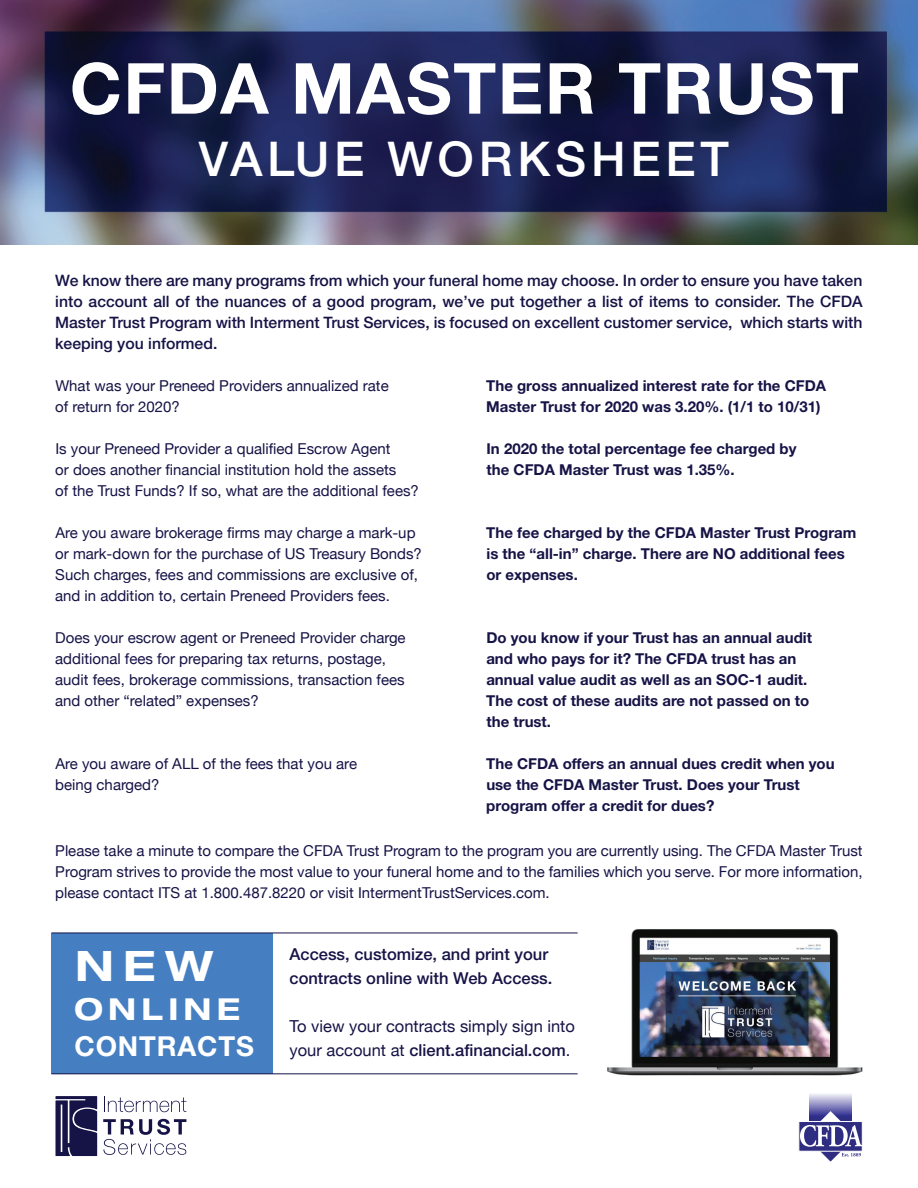
<style>
.page{position:relative;width:918px;height:1188px;background:#fff}
.page>*{position:absolute;margin:0;border:0;box-sizing:border-box;transform-origin:0 0}
.t1{font:700 70.5px "Helvetica Neue";letter-spacing:.02em;color:#fff}
.t2{font:500 48px "Helvetica Neue";letter-spacing:.1em;color:#fff}
.t3{font:700 expanded 42px "Helvetica Neue";color:#fff}
.t4{font:700 expanded 30.3px "Helvetica Neue";letter-spacing:.17em;color:#fff}
.t5{font:700 27.6px "Helvetica Neue";letter-spacing:.03em;color:#fff}
.t6{font:16.5px/24px "Helvetica Neue";color:#161346}
.t7{font:500 16.5px/24px "Helvetica Neue";color:#161346}
.t8{font:500 15.75px/21px "Helvetica Neue";color:#161346;text-align:justify}
.t9{font:15px/21px "Helvetica Neue";color:#161346}
.t10{font:700 15px/21px "Helvetica Neue";color:#161346}
.s1{font-weight:500}
</style>
<div class="page">
<div style="left:51px;top:933px;width:222px;height:141px;background:#467fc1"></div>
<img style="left:0;top:0;width:918px;height:245px">
<svg style="left:104px;top:1097px;width:82px;height:15px"></svg>
<svg style="left:103px;top:1119px;width:83px;height:36px"></svg>
<svg style="left:55px;top:1096px;width:42px;height:60px;background:#33305d"></svg>
<svg style="left:809px;top:1094px;width:43px;height:17px"></svg>
<svg style="left:798px;top:1122px;width:2px;height:30px"></svg>
<svg style="left:800px;top:1111px;width:63px;height:51px"></svg>
<hr style="left:51px;top:933px;width:527px;height:1px;background:#161346">
<hr style="left:51px;top:1073px;width:527px;height:1px;background:#161346">
<img style="left:607px;top:929px;width:256px;height:147px">
<h1 class="t1" style="left:70px;top:45px;width:791px">CFDA MASTER TRUST</h1>
<h2 class="t2" style="left:199px;top:131px;width:532px">VALUE WORKSHEET</h2>
<p class="t8" style="left:55px;top:270px;width:809px">We know there are many programs from which your funeral home may choose. In order to ensure you have taken into account all of the nuances of a good program, we’ve put together a list of items to consider. The CFDA Master Trust Program with Interment Trust Services, is focused on excellent customer service, which starts with keeping you informed.</p>
<p class="t9" style="left:55px;top:376px;width:335px">What was your Preneed Providers annualized rate of return for 2020?</p>
<p class="t9" style="left:55px;top:439px;width:365px">Is your Preneed Provider a qualified Escrow Agent<br>or does another financial institution hold the assets<br>of the Trust Funds? If so, what are the additional fees?</p>
<p class="t9" style="left:55px;top:523px;width:368px">Are you aware brokerage firms may charge a mark-up or mark-down for the purchase of US Treasury Bonds?<br>Such charges, fees and commissions are exclusive of, and in addition to, certain Preneed Providers fees.</p>
<p class="t9" style="left:55px;top:628px;width:352px">Does your escrow agent or Preneed Provider charge additional fees for preparing tax returns, postage, audit fees, brokerage commissions, transaction fees and other “related” expenses?</p>
<p class="t10" style="left:486px;top:375px;width:341px">The gross annualized interest rate for the CFDA<br>Master Trust for 2020 was 3.20%. (1/1 to 10/31)</p>
<p class="t10" style="left:487px;top:438px;width:312px">In 2020 the total percentage fee charged by the CFDA Master Trust was 1.35%.</p>
<p class="t10" style="left:486px;top:522px;width:372px">The fee charged by the CFDA Master Trust Program is the “all-in” charge. There are NO additional fees or expenses.</p>
<p class="t10" style="left:486px;top:627px;width:327px">Do you know if your Trust has an annual audit and who pays for it? The CFDA trust has an annual value audit as well as an SOC-1 audit.<br>The cost of these audits are not passed on to the trust.</p>
<p class="t10" style="left:486px;top:753px;width:350px">The CFDA offers an annual dues credit when you use the CFDA Master Trust. Does your Trust program offer a credit for dues?</p>
<p class="t9" style="left:55px;top:841px;width:809px;text-align:justify">Please take a minute to compare the CFDA Trust Program to the program you are currently using. The CFDA Master Trust Program strives to provide the most value to your funeral home and to the families which you serve. For more information, please contact ITS at 1.800.487.8220 or visit IntermentTrustServices.com.</p>
<p class="t9" style="left:55px;top:754px;width:303px">Are you aware of ALL of the fees that you are being charged?</p>
<h3 class="t3" style="left:75px;top:940px;width:140px">NEW</h3>
<h3 class="t4" style="left:75px;top:990px;width:167px">ONLINE</h3>
<h3 class="t5" style="left:75px;top:1029px;width:181px">CONTRACTS</h3>
<p class="t7" style="left:290px;top:942px;width:264px">Access, customize, and print your contracts online with Web Access.</p>
<p class="t6" style="left:290px;top:1015px;width:287px">To view your contracts simply sign into your account at <span class="s1">client.afinancial.com</span>.</p>
</div>
